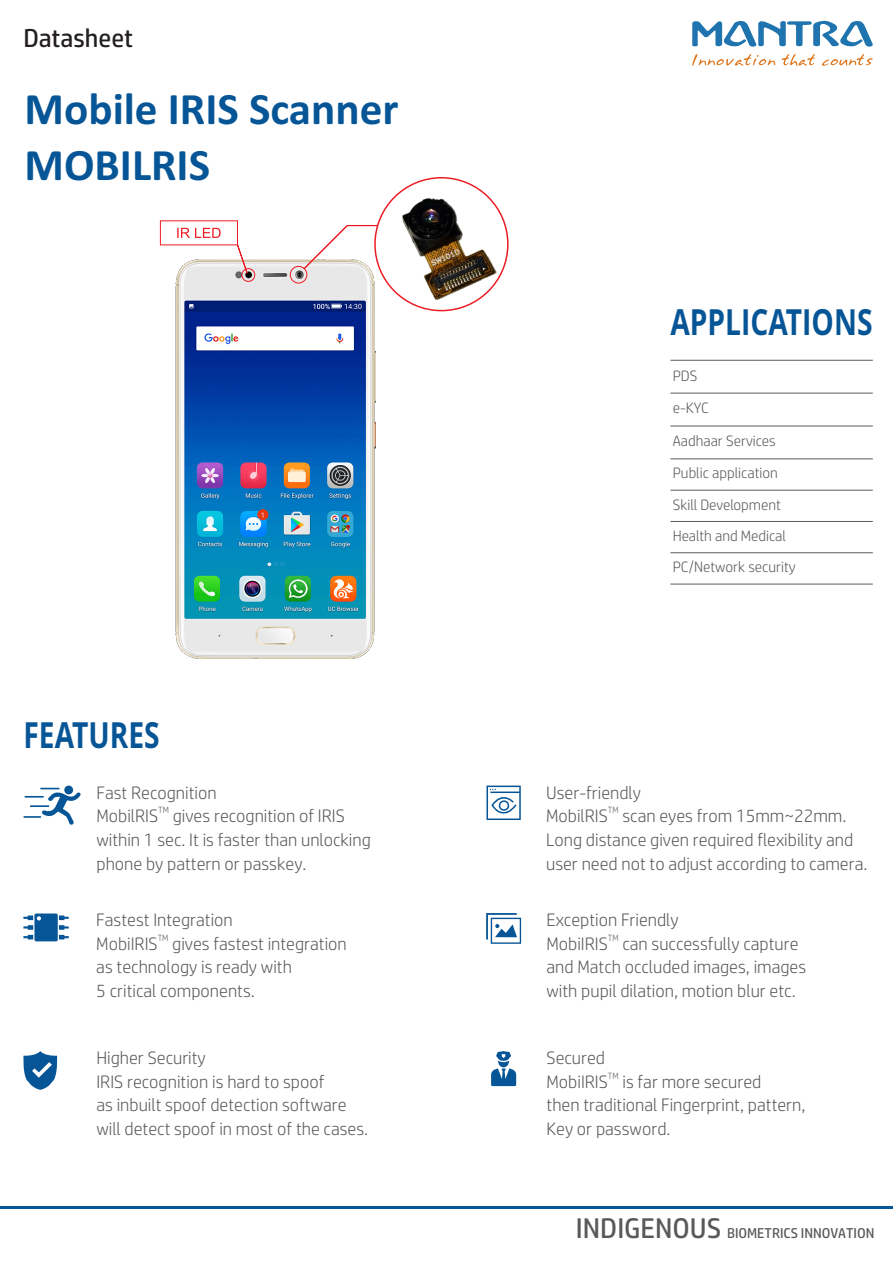
<style>
.page{position:relative;width:893px;height:1263px;background:#fff}
.page>*{position:absolute;margin:0;border:0;box-sizing:border-box;transform-origin:0 0}
.t1{font:700 45.15px/55.2px "Calibri";color:#065596}
.t2{font:700 36px "Open Sans";color:#065596;scale:.78 1}
.t3{font:25.95px "HP Simplified";color:#231f20}
.t4{font:300 18px/23.7px "HP Simplified";color:#58595b}
.t5{font:300 15px/31.3px "HP Simplified";color:#58595b}
.t6{font:14.25px "HP Simplified";color:#58595b}
.t7{font:300 9px "HP Simplified";color:#58595b}
.s1{font-size:28.35px}
</style>
<div class="page">
<svg style="left:692px;top:21px;width:181px;height:26px"></svg>
<svg style="left:692px;top:54px;width:83px;height:12px"></svg>
<svg style="left:782px;top:54px;width:33px;height:12px"></svg>
<svg style="left:822px;top:54px;width:51px;height:12px"></svg>
<svg style="left:23px;top:785px;width:58px;height:40px"></svg>
<svg style="left:486px;top:785px;width:35px;height:35px"></svg>
<svg style="left:23px;top:1051px;width:35px;height:39px"></svg>
<svg style="left:491px;top:1051px;width:25px;height:35px"></svg>
<svg style="left:486px;top:913px;width:35px;height:31px"></svg>
<svg style="left:23px;top:913px;width:46px;height:28px"></svg>
<hr style="left:670px;top:360px;width:203px;height:1px;background:#58595b">
<hr style="left:670px;top:393px;width:203px;height:1px;background:#58595b">
<hr style="left:670px;top:426px;width:203px;height:1px;background:#58595b">
<hr style="left:670px;top:458px;width:203px;height:1px;background:#58595b">
<hr style="left:670px;top:490px;width:203px;height:1px;background:#58595b">
<hr style="left:670px;top:521px;width:203px;height:1px;background:#58595b">
<hr style="left:670px;top:552px;width:203px;height:1px;background:#58595b">
<hr style="left:670px;top:584px;width:203px;height:1px;background:#58595b">
<hr style="left:0;top:1206px;width:893px;height:2px;background:#065596">
<img style="left:175px;top:259px;width:279px;height:399px">
<svg style="left:304px;top:225px;width:44px;height:44px"></svg>
<svg style="left:347px;top:225px;width:31px;height:1px"></svg>
<div style="left:375px;top:178px;width:133px;height:133px;background:#fff;border-radius:50%"></div>
<img style="left:396px;top:191px;width:108px;height:119px">
<svg style="left:177px;top:228px;width:44px;height:10px"></svg>
<div style="left:237px;top:244px;width:10px;height:29px;border:1px solid #ed1c24"></div>
<div style="left:290px;top:266px;width:17px;height:17px;border:1px solid #ed1c24;border-radius:50%"></div>
<div style="left:242px;top:268px;width:13px;height:14px;border:1px solid #ed1c24;border-radius:50%"></div>
<h3 class="t3" style="left:23px;top:26px;width:111px">Datasheet</h3>
<h1 class="t1" style="left:25px;top:85px;width:375px">Mobile IRIS Scanner<br>MOBILRIS</h1>
<h2 class="t2" style="left:23px;top:721px;width:176px">FEATURES</h2>
<p class="t4" style="left:96px;top:781px;width:122px">Fast Recognition</p>
<p class="t7" style="left:158px;top:806px;width:12px">TM</p>
<p class="t4" style="left:96px;top:805px;width:276px">MobilRIS gives recognition of IRIS within 1 sec. It is faster than unlocking phone by pattern or passkey.</p>
<p class="t4" style="left:96px;top:908px;width:138px">Fastest Integration</p>
<p class="t7" style="left:158px;top:933px;width:12px">TM</p>
<p class="t4" style="left:96px;top:932px;width:252px">MobiIRIS gives fastest integration as technology is ready with<br>5 critical components.</p>
<p class="t4" style="left:96px;top:1046px;width:273px">Higher Security<br>IRIS recognition is hard to spoof<br>as inbuilt spoof detection software will detect spoof in most of the cases.</p>
<h2 class="t2" style="left:670px;top:307px;width:261px">APPLICATIONS</h2>
<p class="t5" style="left:673px;top:361px;width:37px;line-height:31.8px">PDS e-KYC</p>
<p class="t5" style="left:673px;top:426px;width:125px">Aadhaar Services<br>Public application<br>Skill Development<br>Health and Medical<br>PC/Network security</p>
<p class="t4" style="left:546px;top:781px;width:96px">User-friendly</p>
<p class="t7" style="left:608px;top:806px;width:12px">TM</p>
<p class="t4" style="left:546px;top:805px;width:323px">MobilRIS scan eyes from 15mm~22mm.<br>Long distance given required flexibility and user need not to adjust according to camera.</p>
<p class="t4" style="left:546px;top:908px;width:134px">Exception Friendly</p>
<p class="t7" style="left:608px;top:933px;width:12px">TM</p>
<p class="t4" style="left:546px;top:932px;width:261px">MobiIRIS can successfully capture and Match occluded images, images with pupil dilation, motion blur etc.</p>
<p class="t4" style="left:546px;top:1046px;width:60px">Secured</p>
<p class="t7" style="left:608px;top:1071px;width:12px">TM</p>
<p class="t4" style="left:546px;top:1070px;width:260px">MobiIRIS is far more secured<br>then traditional Fingerprint, pattern,<br>Key or password.</p>
<p class="t6" style="left:576px;top:1227px;width:300px"><span class="s1">INDIGENOUS</span> BIOMETRICS INNOVATION</p>
</div>
